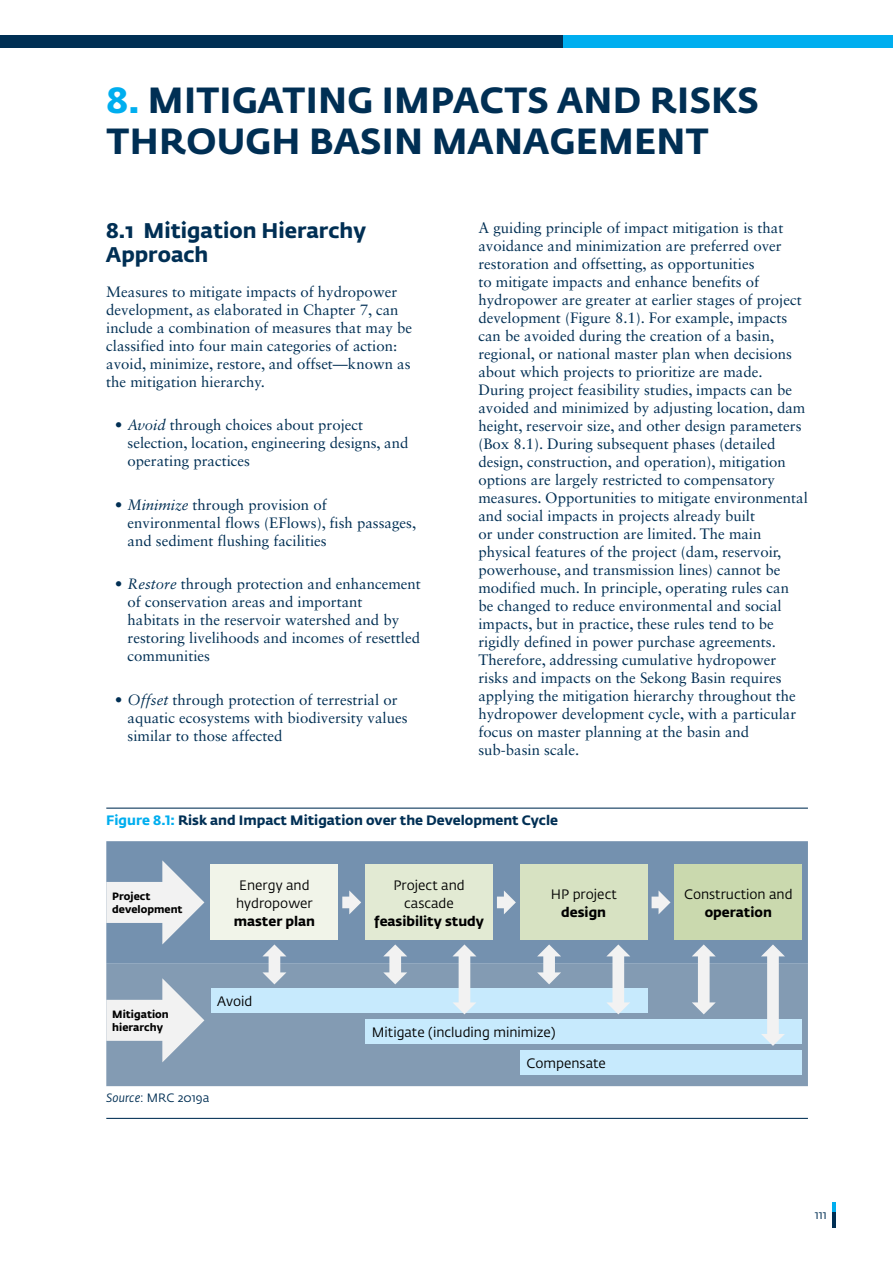
<style>
.page{position:relative;width:893px;height:1263px;background:#fff}
.page>*{position:absolute;margin:0;border:0;box-sizing:border-box;transform-origin:0 0}
.t1{font:700 36px/40.5px "Fedra Sans Std";letter-spacing:.01em;color:#002f54}
.t2{font:700 21px/24px "Fedra Sans Std";color:#002f54}
.t3{font:15px/18px "Sabon LT Std";color:#002f54}
.t4{font:13.5px/18px "Fedra Sans Std";color:#000}
.t5{font:700 13.5px "Fedra Sans Std";color:#002f54}
.t6{font:700 13.5px "Fedra Sans Std";color:#000}
.t7{font:12px "Fedra Sans Std";color:#002f54}
.t8{font:700 10.5px/13.5px "Fedra Sans Std";color:#000}
.s1{color:#00aeef}
.s2{font-style:italic}
</style>
<div class="page">
<div style="left:562px;top:35px;width:331px;height:13px;background:#00aeef"></div>
<div style="left:0;top:35px;width:562px;height:13px;background:#002f54"></div>
<hr style="left:833px;top:1202px;width:3px;height:25px;background:#002f54">
<svg style="left:833px;top:1202px;width:3px;height:10px"></svg>
<hr style="left:106px;top:808px;width:702px;height:1px;background:#002f54">
<hr style="left:106px;top:1118px;width:702px;height:1px;background:#002f54">
<div style="left:106px;top:964px;width:702px;height:122px;background:#839bb3"></div>
<div style="left:106px;top:841px;width:702px;height:123px;background:#7491af"></div>
<svg style="left:106px;top:860px;width:98px;height:84px"></svg>
<svg style="left:106px;top:978px;width:98px;height:84px"></svg>
<div style="left:211px;top:865px;width:127px;height:75px;background:#f1f4e9"></div>
<div style="left:675px;top:865px;width:127px;height:75px;background:#cad9ae"></div>
<div style="left:520px;top:865px;width:127px;height:75px;background:#d7e2c2"></div>
<div style="left:365px;top:865px;width:128px;height:75px;background:#e2ead3"></div>
<svg style="left:342px;top:890px;width:19px;height:24px"></svg>
<svg style="left:497px;top:890px;width:19px;height:24px"></svg>
<svg style="left:652px;top:890px;width:18px;height:24px"></svg>
<svg style="left:262px;top:944px;width:24px;height:40px"></svg>
<svg style="left:383px;top:944px;width:24px;height:40px"></svg>
<svg style="left:537px;top:944px;width:24px;height:40px"></svg>
<div style="left:211px;top:989px;width:436px;height:24px;background:#c7eafd"></div>
<div style="left:365px;top:1020px;width:437px;height:24px;background:#c7eafd"></div>
<div style="left:520px;top:1050px;width:282px;height:24px;background:#c7eafd"></div>
<svg style="left:452px;top:944px;width:24px;height:70px"></svg>
<svg style="left:606px;top:944px;width:24px;height:70px"></svg>
<svg style="left:692px;top:944px;width:24px;height:70px"></svg>
<svg style="left:761px;top:944px;width:24px;height:102px"></svg>
<h1 class="t1" style="left:106px;top:80px;width:654px"><span class="s1">8.</span> MITIGATING IMPACTS AND RISKS<br>THROUGH BASIN MANAGEMENT</h1>
<h2 class="t2" style="left:106px;top:218px;width:261px">8.1 Mitigation Hierarchy<br>Approach</h2>
<p class="t3" style="left:106px;top:282px;width:307px">Measures to mitigate impacts of hydropower development, as elaborated in Chapter 7, can include a combination of measures that may be classified into four main categories of action: avoid, minimize, restore, and offset—known as the mitigation hierarchy.</p>
<p class="t3" style="left:128px;top:416px;width:282px;text-indent:-13px"><span class="s2">• Avoid</span> through choices about project selection, location, engineering designs, and operating practices</p>
<p class="t3" style="left:128px;top:495px;width:290px;text-indent:-13px"><span class="s2">• Minimize</span> through provision of environmental flows (EFlows), fish passages, and sediment flushing facilities</p>
<p class="t3" style="left:128px;top:575px;width:295px;text-indent:-13px"><span class="s2">• Restore</span> through protection and enhancement of conservation areas and important<br>habitats in the reservoir watershed and by restoring livelihoods and incomes of resettled communities</p>
<p class="t3" style="left:128px;top:690px;width:282px;text-indent:-13px"><span class="s2">• Offset</span> through protection of terrestrial or aquatic ecosystems with biodiversity values similar to those affected</p>
<p class="t3" style="left:478px;top:218px;width:331px">A guiding principle of impact mitigation is that avoidance and minimization are preferred over restoration and offsetting, as opportunities<br>to mitigate impacts and enhance benefits of hydropower are greater at earlier stages of project development (Figure 8.1). For example, impacts can be avoided during the creation of a basin, regional, or national master plan when decisions about which projects to prioritize are made.<br>During project feasibility studies, impacts can be avoided and minimized by adjusting location, dam height, reservoir size, and other design parameters (Box 8.1). During subsequent phases (detailed design, construction, and operation), mitigation options are largely restricted to compensatory measures. Opportunities to mitigate environmental and social impacts in projects already built<br>or under construction are limited. The main physical features of the project (dam, reservoir, powerhouse, and transmission lines) cannot be modified much. In principle, operating rules can<br>be changed to reduce environmental and social impacts, but in practice, these rules tend to be rigidly defined in power purchase agreements.<br>Therefore, addressing cumulative hydropower risks and impacts on the Sekong Basin requires applying the mitigation hierarchy throughout the hydropower development cycle, with a particular focus on master planning at the basin and sub-basin scale.</p>
<p class="t5" style="left:106px;top:812px;width:453px"><span class="s1">Figure 8.1:</span> Risk and Impact Mitigation over the Development Cycle</p>
<p class="t8" style="left:112px;top:889px;width:72px">Project development</p>
<p class="t4" style="left:236px;top:876px;width:78px">Energy and hydropower</p>
<p class="t6" style="left:234px;top:912px;width:83px">master plan</p>
<p class="t8" style="left:112px;top:1007px;width:58px">Mitigation hierarchy</p>
<p class="t4" style="left:217px;top:993px;width:37px">Avoid</p>
<p class="t7" style="left:106px;top:1090px;width:105px"><span class="s2">Source</span>: MRC 2019a</p>
<p class="t4" style="left:393px;top:876px;width:73px;text-align:center">Project and cascade</p>
<p class="t6" style="left:374px;top:912px;width:111px">feasibility study</p>
<p class="t4" style="left:551px;top:885px;width:68px">HP project</p>
<p class="t6" style="left:561px;top:903px;width:46px">design</p>
<p class="t4" style="left:372px;top:1023px;width:185px">Mitigate (including minimize)</p>
<p class="t4" style="left:526px;top:1054px;width:81px">Compensate</p>
<p class="t4" style="left:684px;top:885px;width:110px">Construction and</p>
<p class="t6" style="left:705px;top:903px;width:69px">operation</p>
<p class="t7" style="left:815px;top:1208px;width:13px">111</p>
</div>
